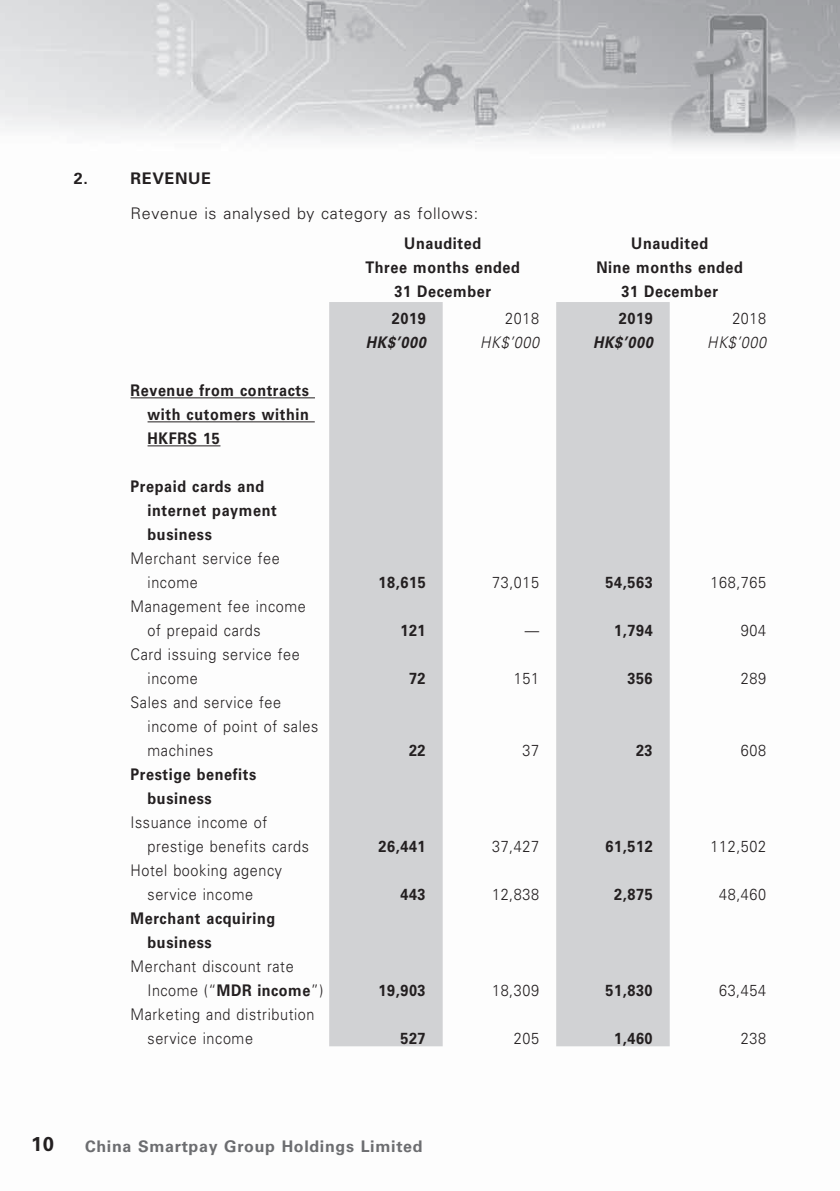
<style>
.page{position:relative;width:840px;height:1191px;background:#fff}
.page>*{position:absolute;margin:0;border:0;box-sizing:border-box;transform-origin:0 0}
.t1{font:700 20px "Univers LT Std";color:#231f20}
.t2{font:300 16px/24px "Univers";letter-spacing:.04em;color:#231f20;scale:.9 1}
.t3{font:700 16px/24px "Univers";letter-spacing:.04em;color:#231f20;scale:.9 1}
.t4{font:300 16px "Univers";letter-spacing:.04em;color:#231f20}
.t5{font:700 16px "Univers";letter-spacing:.04em;color:#6c6d70}
.t6{font:italic 700 16px "Univers";letter-spacing:.04em;color:#231f20;scale:.9 1}
.t7{font:italic 300 16px "Univers";letter-spacing:.04em;color:#231f20;scale:.9 1}
.t8{font:700 16px "Univers";letter-spacing:.04em;color:#231f20}
.s1{font-weight:700}
</style>
<div class="page">
<img style="left:0;top:0;width:839px;height:1047px">
<svg style="left:329px;top:302px;width:340px;height:744px;fill:#d1d2d4"></svg>
<hr style="left:130px;top:397px;width:185px;height:1px;background:#231f20">
<hr style="left:147px;top:421px;width:167px;height:1px;background:#231f20">
<hr style="left:147px;top:445px;width:73px;height:1px;background:#231f20">
<p class="t8" style="left:74px;top:169px;width:16px">2.</p>
<p class="t8" style="left:130px;top:169px;width:82px">REVENUE</p>
<p class="t4" style="left:130px;top:204px;width:349px">Revenue is analysed by category as follows:</p>
<p class="t3" style="left:404px;top:231px;width:87px">Unaudited</p>
<p class="t3" style="left:631px;top:231px;width:87px">Unaudited</p>
<p class="t3" style="left:365px;top:255px;width:173px;text-align:center">Three months ended<br>31 December</p>
<p class="t3" style="left:596px;top:255px;width:164px;text-align:center">Nine months ended<br>31 December</p>
<p class="t3" style="left:391px;top:306px;width:39px">2019</p>
<p class="t2" style="left:505px;top:306px;width:39px">2018</p>
<p class="t3" style="left:618px;top:306px;width:39px">2019</p>
<p class="t2" style="left:732px;top:306px;width:39px">2018</p>
<p class="t6" style="left:366px;top:333px;width:68px">HK$’000</p>
<p class="t7" style="left:480px;top:332px;width:67px">HK$’000</p>
<p class="t6" style="left:592px;top:333px;width:68px">HK$’000</p>
<p class="t7" style="left:707px;top:332px;width:67px">HK$’000</p>
<p class="t3" style="left:147px;top:378px;width:181px;text-align:justify;text-indent:-17px">Revenue from contracts with cutomers within HKFRS 15</p>
<p class="t3" style="left:147px;top:474px;width:145px;text-indent:-17px">Prepaid cards and internet payment business</p>
<p class="t2" style="left:147px;top:546px;width:148px;text-indent:-17px">Merchant service fee income</p>
<p class="t3" style="left:378px;top:570px;width:54px">18,615</p>
<p class="t2" style="left:492px;top:570px;width:54px">73,015</p>
<p class="t3" style="left:605px;top:570px;width:54px">54,563</p>
<p class="t2" style="left:710px;top:570px;width:63px">168,765</p>
<p class="t2" style="left:147px;top:594px;width:177px;text-indent:-17px">Management fee income of prepaid cards</p>
<p class="t2" style="left:147px;top:642px;width:170px;text-indent:-17px">Card issuing service fee income</p>
<p class="t2" style="left:147px;top:690px;width:191px;text-indent:-17px">Sales and service fee income of point of sales machines</p>
<p class="t3" style="left:147px;top:762px;width:122px;text-indent:-17px">Prestige benefits business</p>
<p class="t2" style="left:147px;top:810px;width:181px;text-indent:-17px">Issuance income of prestige benefits cards</p>
<p class="t2" style="left:147px;top:858px;width:151px;text-indent:-17px">Hotel booking agency service income</p>
<p class="t3" style="left:147px;top:906px;width:143px;text-indent:-17px">Merchant acquiring business</p>
<p class="t2" style="left:147px;top:954px;width:197px;text-indent:-17px">Merchant discount rate<br>Income (“<span class="s1">MDR income</span>”)</p>
<p class="t2" style="left:147px;top:1002px;width:187px;text-indent:-17px">Marketing and distribution service income</p>
<p class="t3" style="left:400px;top:618px;width:30px">121</p>
<p class="t2" style="left:524px;top:618px;width:17px">—</p>
<p class="t3" style="left:614px;top:618px;width:44px">1,794</p>
<p class="t2" style="left:740px;top:618px;width:30px">904</p>
<p class="t3" style="left:409px;top:666px;width:20px">72</p>
<p class="t2" style="left:513px;top:666px;width:30px">151</p>
<p class="t3" style="left:627px;top:666px;width:30px">356</p>
<p class="t2" style="left:740px;top:666px;width:30px">289</p>
<p class="t3" style="left:409px;top:738px;width:20px">22</p>
<p class="t2" style="left:522px;top:738px;width:20px">37</p>
<p class="t3" style="left:635px;top:738px;width:20px">23</p>
<p class="t2" style="left:740px;top:738px;width:30px">608</p>
<p class="t3" style="left:378px;top:834px;width:54px">26,441</p>
<p class="t2" style="left:492px;top:834px;width:54px">37,427</p>
<p class="t3" style="left:605px;top:834px;width:54px">61,512</p>
<p class="t2" style="left:710px;top:834px;width:63px">112,502</p>
<p class="t3" style="left:400px;top:882px;width:30px">443</p>
<p class="t2" style="left:492px;top:882px;width:54px">12,838</p>
<p class="t3" style="left:614px;top:882px;width:44px">2,875</p>
<p class="t2" style="left:718px;top:882px;width:54px">48,460</p>
<p class="t3" style="left:378px;top:978px;width:54px">19,903</p>
<p class="t2" style="left:492px;top:978px;width:54px">18,309</p>
<p class="t3" style="left:605px;top:978px;width:54px">51,830</p>
<p class="t2" style="left:718px;top:978px;width:54px">63,454</p>
<p class="t3" style="left:400px;top:1026px;width:30px">527</p>
<p class="t2" style="left:513px;top:1026px;width:30px">205</p>
<p class="t3" style="left:613px;top:1026px;width:44px">1,460</p>
<p class="t2" style="left:740px;top:1026px;width:30px">238</p>
<p class="t1" style="left:31px;top:1132px;width:25px">10</p>
<p class="t5" style="left:85px;top:1137px;width:339px">China Smartpay Group Holdings Limited</p>
</div>
